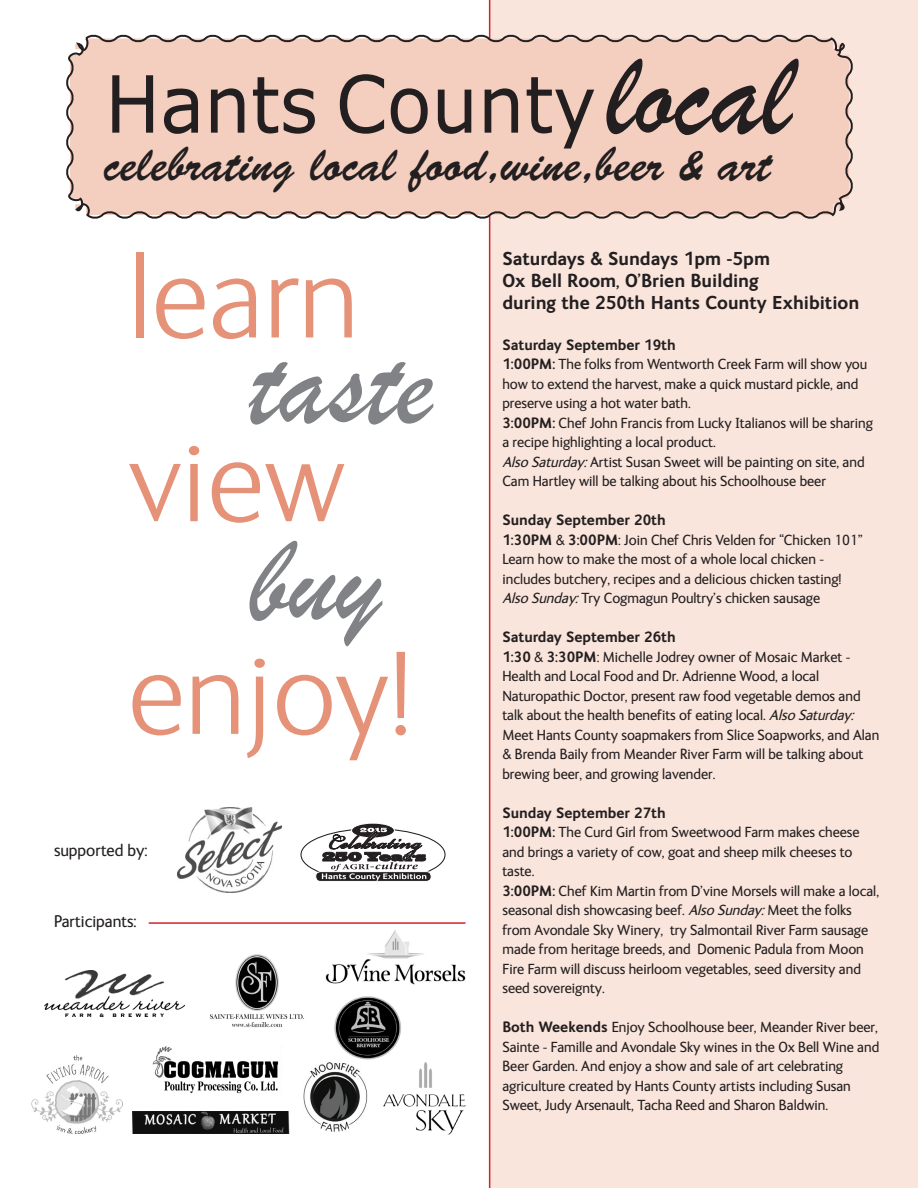
<style>
.page{position:relative;width:918px;height:1188px;background:#fff}
.page>*{position:absolute;margin:0;border:0;box-sizing:border-box;transform-origin:0 0}
.t1{font:300 121.8px "FS Ingrid";color:#e59279}
.t2{font:121.8px "Brush Script";color:#808285}
.t3{font:78.9px "Verdana";color:#231f20;scale:.93 1}
.t4{font:49.05px "Brush Script Std";letter-spacing:.01em;color:#231f20;scale:.93 1}
.t5{font:700 18.75px "FS Ingrid";color:#231f20}
.t6{font:17.25px "FS Ingrid";color:#231f20}
.t7{font:15px/19.5px "FS Ingrid";color:#231f20}
.t8{font:700 15px "FS Ingrid";color:#231f20}
.s1{font-family:"Brush Script";font-size:126px}
.s2{font-size:42.45px}
.s3{font-weight:700}
.s4{font-style:italic}
</style>
<div class="page">
<div style="left:490px;top:0;width:428px;height:1188px;background:#f9e5dc"></div>
<hr style="left:489px;top:0;width:1px;height:1188px;background:#d1232a">
<img style="left:325px;top:922px;width:141px;height:63px">
<svg style="left:66px;top:32px;width:787px;height:189px;background:#eeccbe"></svg>
<img style="left:152px;top:1046px;width:127px;height:48px">
<img style="left:383px;top:1062px;width:83px;height:73px">
<img style="left:32px;top:1056px;width:91px;height:77px">
<img style="left:303px;top:1062px;width:65px;height:70px">
<img style="left:133px;top:1111px;width:157px;height:22px">
<img style="left:332px;top:996px;width:73px;height:67px">
<img style="left:44px;top:970px;width:141px;height:47px">
<img style="left:209px;top:954px;width:95px;height:74px">
<img style="left:177px;top:807px;width:104px;height:86px">
<svg style="left:316px;top:872px;width:115px;height:9px"></svg>
<div style="left:315px;top:871px;width:116px;height:11px;border:1px solid #fff;border-radius:5px"></div>
<svg style="left:322px;top:823px;width:104px;height:58px"></svg>
<hr style="left:149px;top:922px;width:316px;height:2px;background:#d1232a">
<p class="t3" style="left:105px;top:54px;width:739px">Hants County<span class="s1">local</span></p>
<p class="t4" style="left:104px;top:137px;width:719px">celebrating local food,wine,beer <span class="s2">&amp;</span> art</p>
<p class="t1" style="left:129px;top:235px;width:232px">learn</p>
<p class="t2" style="left:248px;top:310px;width:185px">taste</p>
<p class="t1" style="left:129px;top:419px;width:218px">view</p>
<p class="t2" style="left:249px;top:508px;width:133px">buy</p>
<p class="t1" style="left:128px;top:631px;width:287px">enjoy!</p>
<p class="t6" style="left:54px;top:842px;width:95px">supported by:</p>
<p class="t6" style="left:54px;top:912px;width:84px">Participants:</p>
<p class="t5" style="left:502px;top:248px;width:269px">Saturdays &amp; Sundays 1pm -5pm</p>
<p class="t5" style="left:502px;top:270px;width:258px">Ox Bell Room, O’Brien Building</p>
<p class="t5" style="left:502px;top:292px;width:358px">during the 250th Hants County Exhibition</p>
<p class="t8" style="left:502px;top:336px;width:175px">Saturday September 19th</p>
<p class="t7" style="left:502px;top:355px;width:366px"><span class="s3">1:00PM:</span> The folks from Wentworth Creek Farm will show you how to extend the harvest, make a quick mustard pickle, and preserve using a hot water bath.</p>
<p class="t7" style="left:502px;top:413px;width:372px"><span class="s3">3:00PM:</span> Chef John Francis from Lucky Italianos will be sharing a recipe highlighting a local product.</p>
<p class="t7" style="left:502px;top:452px;width:364px"><span class="s4">Also Saturday:</span>Artist Susan Sweet will be painting on site, and<br>Cam Hartley will be talking about his Schoolhouse beer</p>
<p class="t8" style="left:502px;top:512px;width:165px">Sunday September 20th</p>
<p class="t7" style="left:502px;top:530px;width:362px"><span class="s3">1:30PM</span> &amp; <span class="s3">3:00PM</span>: Join Chef Chris Velden for “Chicken 101”<br>Learn how to make the most of a whole local chicken -</p>
<p class="t7" style="left:502px;top:569px;width:341px">includes butchery, recipes and a delicious chicken tasting!</p>
<p class="t7" style="left:502px;top:589px;width:319px"><span class="s4">Also Sunday:</span>Try Cogmagun Poultry’s chicken sausage</p>
<p class="t8" style="left:502px;top:629px;width:175px">Saturday September 26th</p>
<p class="t7" style="left:502px;top:647px;width:350px"><span class="s3">1:30</span> &amp; <span class="s3">3:30PM</span>: Michelle Jodrey owner of Mosaic Market -<br>Health and Local Food and Dr. Adrienne Wood, a local</p>
<p class="t7" style="left:502px;top:686px;width:378px">Naturopathic Doctor, present raw food vegetable demos and talk about the health benefits of eating local. <span class="s4">Also Saturday:<br></span>Meet Hants County soapmakers from Slice Soapworks, and Alan &amp; Brenda Baily from Meander River Farm will be talking about brewing beer, and growing lavender.</p>
<p class="t8" style="left:502px;top:804px;width:165px">Sunday September 27th</p>
<p class="t7" style="left:502px;top:823px;width:359px"><span class="s3">1:00PM:</span> The Curd Girl from Sweetwood Farm makes cheese and brings a variety of cow, goat and sheep milk cheeses to taste.</p>
<p class="t7" style="left:502px;top:881px;width:378px"><span class="s3">3:00PM:</span> Chef Kim Martin from D’vine Morsels will make a local, seasonal dish showcasing beef. <span class="s4">Also Sunday:</span>Meet the folks from Avondale Sky Winery, try Salmontail River Farm sausage made from heritage breeds, and Domenic Padula from Moon Fire Farm will discuss heirloom vegetables, seed diversity and seed sovereignty.</p>
<p class="t7" style="left:502px;top:1018px;width:378px;text-align:justify"><span class="s3">Both Weekends</span> Enjoy Schoolhouse beer, Meander River beer, Sainte - Famille and Avondale Sky wines in the Ox Bell Wine and Beer Garden. And enjoy a show and sale of art celebrating</p>
<p class="t7" style="left:502px;top:1076px;width:350px">agriculture created by Hants County artists including Susan<br>Sweet, Judy Arsenault, Tacha Reed and Sharon Baldwin.</p>
</div>
